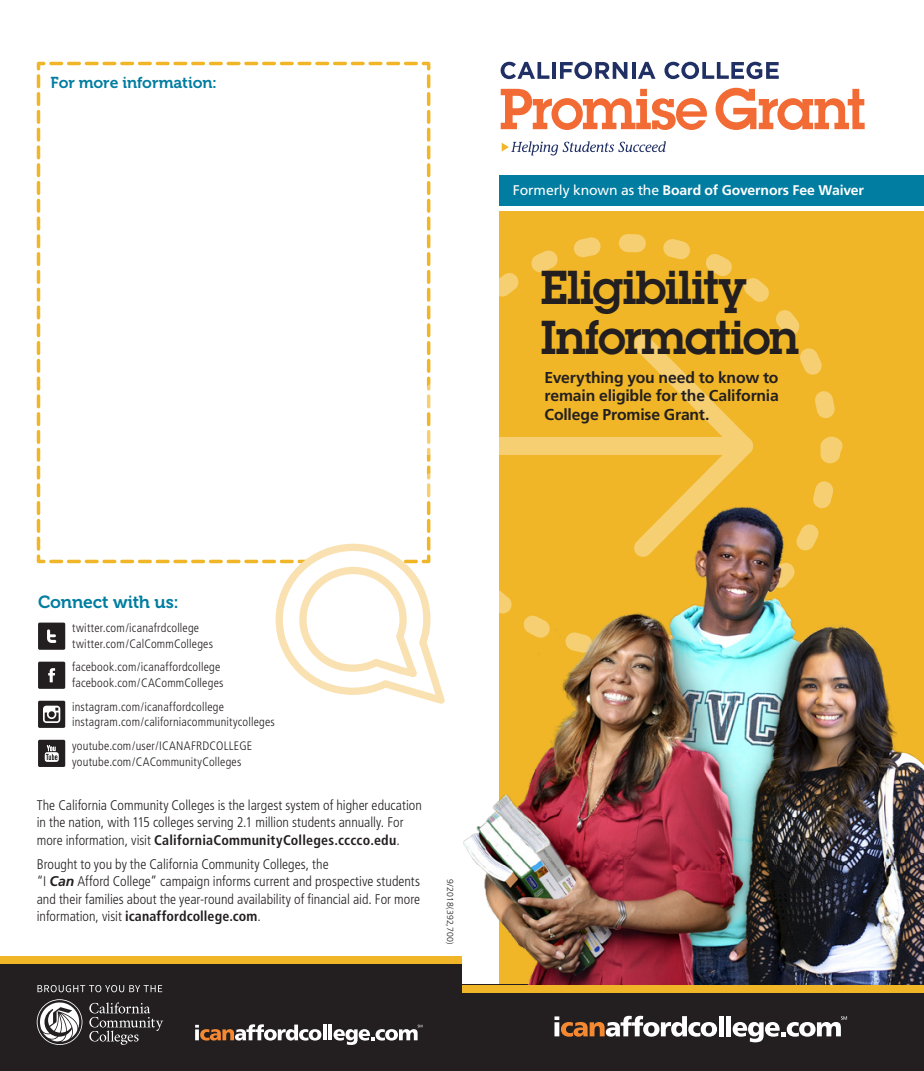
<style>
.page{position:relative;width:924px;height:1071px;background:#fff}
.page>*{position:absolute;margin:0;border:0;box-sizing:border-box;transform-origin:0 0}
.t1{font:600 46.55px/50.2px "Lubalin Graph";letter-spacing:-.02em;color:#231f20}
.t2{font:17.5px "Museo 700";letter-spacing:-.005em;color:#007da1}
.t3{font:700 15.75px/18.4px "Frutiger";letter-spacing:-.01em;color:#231f20;text-align:justify}
.t4{font:15.75px "Museo 700";letter-spacing:-.005em;color:#007da1}
.t5{font:300 condensed 14px/17.5px "Frutiger";color:#231f20}
.t6{font:700 14px "Frutiger";letter-spacing:-.01em;color:#fff}
.t7{font:300 condensed 12.25px/15.8px "Frutiger";letter-spacing:.015em;color:#231f20}
.t8{font:300 8.75px "Frutiger";letter-spacing:-.005em;color:#231f20}
.s1{font-weight:400}
.s2{font-weight:700}
.s3{font-weight:700;font-style:italic;font-stretch:normal}
</style>
<div class="page">
<div style="left:500px;top:211px;width:424px;height:774px;background:#f0b627"></div>
<svg style="left:501px;top:89px;width:206px;height:41px"></svg>
<svg style="left:716px;top:88px;width:149px;height:42px"></svg>
<svg style="left:501px;top:62px;width:48px;height:17px"></svg>
<hr style="left:552px;top:62px;width:4px;height:17px;background:#202f64">
<svg style="left:560px;top:62px;width:67px;height:17px"></svg>
<hr style="left:632px;top:62px;width:3px;height:17px;background:#202f64">
<svg style="left:638px;top:62px;width:17px;height:17px"></svg>
<svg style="left:664px;top:62px;width:115px;height:17px"></svg>
<svg style="left:502px;top:141px;width:164px;height:15px"></svg>
<div style="left:500px;top:176px;width:424px;height:30px;background:#007da1"></div>
<div style="left:0;top:964px;width:462px;height:107px;background:#231f20"></div>
<svg style="left:36px;top:61px;width:395px;height:501px"></svg>
<svg style="left:195px;top:1024px;width:126px;height:17px"></svg>
<hr style="left:323px;top:1025px;width:3px;height:15px;background:#fff">
<hr style="left:328px;top:1025px;width:4px;height:15px;background:#fff">
<svg style="left:334px;top:1025px;width:88px;height:20px"></svg>
<div style="left:38px;top:740px;width:27px;height:27px;background:#231f20;border-radius:2px"></div>
<svg style="left:45px;top:745px;width:14px;height:17px"></svg>
<div style="left:38px;top:701px;width:27px;height:27px;background:#231f20;border-radius:2px"></div>
<svg style="left:37px;top:999px;width:45px;height:46px"></svg>
<svg style="left:89px;top:1002px;width:74px;height:43px"></svg>
<svg style="left:37px;top:985px;width:125px;height:7px"></svg>
<div style="left:0;top:957px;width:462px;height:7px;background:#f0b627"></div>
<svg style="left:499px;top:234px;width:343px;height:265px"></svg>
<svg style="left:476px;top:437px;width:277px;height:18px;background:#f6d584"></svg>
<svg style="left:633px;top:334px;width:120px;height:165px"></svg>
<div style="left:462px;top:985px;width:462px;height:86px;background:#231f20"></div>
<svg style="left:554px;top:1016px;width:163px;height:21px"></svg>
<div style="left:719px;top:1016px;width:5px;height:20px;background:#fff"></div>
<div style="left:726px;top:1016px;width:5px;height:20px;background:#fff"></div>
<svg style="left:733px;top:1016px;width:114px;height:26px"></svg>
<div style="left:462px;top:985px;width:462px;height:7px;background:#f0b627"></div>
<svg style="left:37px;top:72px;width:408px;height:651px"></svg>
<img style="left:462px;top:499px;width:462px;height:486px">
<p class="t4" style="left:51px;top:73px;width:168px">For more information:</p>
<p class="t6" style="left:513px;top:182px;width:353px"><span class="s1">Formerly known as the</span> Board of Governors Fee Waiver</p>
<h1 class="t1" style="left:541px;top:262px;width:260px">Eligibility<br>Information</h1>
<p class="t3" style="left:545px;top:368px;width:236px">Everything you need to know to remain eligible for the California College Promise Grant.</p>
<p class="t2" style="left:38px;top:593px;width:142px">Connect with us:</p>
<p class="t7" style="left:72px;top:620px;width:142px">twitter.com/icanafrdcollege twitter.com/CalCommColleges</p>
<p class="t7" style="left:72px;top:659px;width:153px">facebook.com/icanaffordcollege facebook.com/CACommColleges</p>
<p class="t7" style="left:72px;top:699px;width:204px">instagram.com/icanaffordcollege instagram.com/californiacommunitycolleges</p>
<p class="t7" style="left:72px;top:738px;width:182px">youtube.com/user/ICANAFRDCOLLEGE youtube.com/CACommunityColleges</p>
<p class="t5" style="left:37px;top:796px;width:387px">The California Community Colleges is the largest system of higher education in the nation, with 115 colleges serving 2.1 million students annually. For more information, visit <span class="s2">CaliforniaCommunityColleges.cccco.edu</span>.</p>
<p class="t5" style="left:37px;top:855px;width:385px">Brought to you by the California Community Colleges, the<br>“I <span class="s3">Can</span> Afford College” campaign informs current and prospective students and their families about the year-round availability of financial aid. For more information, visit <span class="s2">icanaffordcollege.com</span>.</p>
<p class="t8" style="left:455px;top:879px;width:67px;rotate:90deg">9/2018(392,700)</p>
</div>
